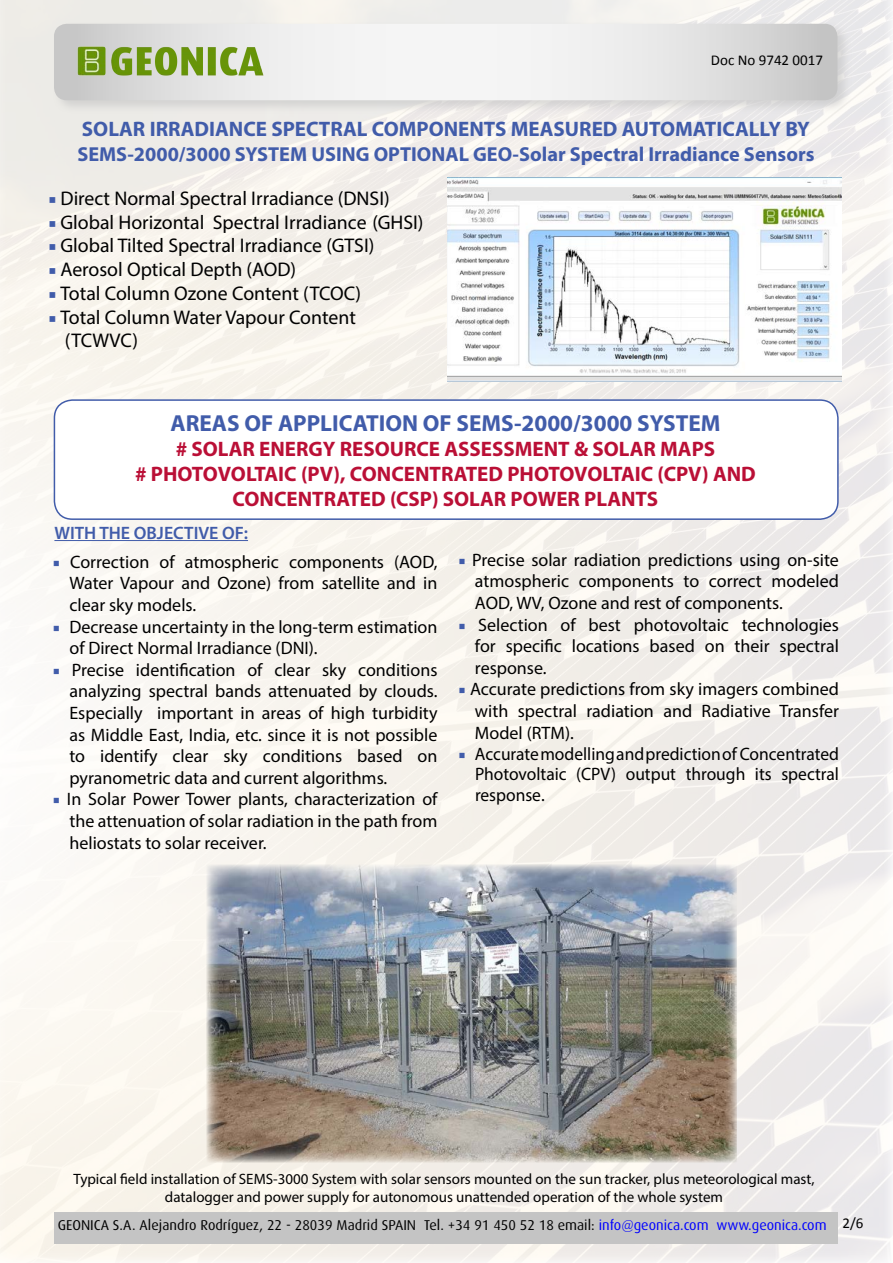
<style>
.page{position:relative;width:893px;height:1263px;background:#fff}
.page>*{position:absolute;margin:0;border:0;box-sizing:border-box;transform-origin:0 0}
.t1{font:700 23.25px "Myriad Pro";color:#415caa}
.t2{font:700 21px "Myriad Pro";color:#ba0f36}
.t3{font:700 21px "Myriad Pro";color:#415caa}
.t4{font:700 20.25px "Myriad Pro";color:#415caa}
.t5{font:19.8px/23.7px "Myriad Pro";color:#000}
.t6{font:18px/21.6px "Myriad Pro";color:#000;text-align:justify}
.t7{font:600 18px "Myriad Pro";color:#415caa}
.t8{font:15px/18px "Myriad Pro";color:#000;text-align:center}
.t9{font:15px "Calibri";color:#000}
.t10{font:14.25px "Dax";color:#000}
.s1{font-family:"Minion Pro";color:#415caa}
.s2{color:#00f}
.s3{font-family:"Calibri";font-size:15px}
</style>
<div class="page">
<img style="left:0;top:0;width:892px;height:1262px">
<div style="left:52px;top:21px;width:800px;height:93px;background:#c4c4c4;opacity:.62"></div>
<svg style="left:54px;top:24px;width:783px;height:76px"></svg>
<div style="left:54px;top:1212px;width:783px;height:31px;background:#c4c4c4"></div>
<img style="left:72px;top:43px;width:194px;height:36px">
<div style="left:54px;top:400px;width:784px;height:119px;background:#fff;border-radius:18px"></div>
<div style="left:54px;top:399px;width:785px;height:121px;border:2px solid #415caa;border-radius:18px"></div>
<img style="left:447px;top:178px;width:394px;height:204px">
<img style="left:207px;top:865px;width:530px;height:297px">
<hr style="left:54px;top:540px;width:194px;height:1px;background:#415caa">
<p class="t9" style="left:711px;top:51px;width:114px">Doc No 9742 0017</p>
<p class="t3" style="left:82px;top:115px;width:729px">SOLAR IRRADIANCE SPECTRAL COMPONENTS MEASURED AUTOMATICALLY BY</p>
<p class="t4" style="left:77px;top:140px;width:739px">SEMS-2000/3000 SYSTEM USING OPTIONAL GEO-Solar Spectral Irradiance Sensors</p>
<p class="t5" style="left:48px;top:186px;width:343px"><span class="s1">■</span> Direct Normal Spectral Irradiance (DNSI)</p>
<p class="t5" style="left:48px;top:210px;width:377px"><span class="s1">■</span> Global Horizontal Spectral Irradiance (GHSI)</p>
<p class="t5" style="left:48px;top:233px;width:327px"><span class="s1">■</span> Global Tilted Spectral Irradiance (GTSI)</p>
<p class="t5" style="left:48px;top:257px;width:249px"><span class="s1">■</span> Aerosol Optical Depth (AOD)</p>
<p class="t5" style="left:48px;top:281px;width:314px"><span class="s1">■</span> Total Column Ozone Content (TCOC)</p>
<p class="t5" style="left:65px;top:305px;width:292px;text-indent:-17px"><span class="s1">■</span> Total Column Water Vapour Content (TCWVC)</p>
<p class="t1" style="left:170px;top:407px;width:552px">AREAS OF APPLICATION OF SEMS-2000/3000 SYSTEM</p>
<p class="t2" style="left:176px;top:435px;width:541px"># SOLAR ENERGY RESOURCE ASSESSMENT &amp; SOLAR MAPS</p>
<p class="t2" style="left:135px;top:460px;width:622px"># PHOTOVOLTAIC (PV), CONCENTRATED PHOTOVOLTAIC (CPV) AND</p>
<p class="t2" style="left:233px;top:485px;width:427px">CONCENTRATED (CSP) SOLAR POWER PLANTS</p>
<p class="t7" style="left:54px;top:521px;width:195px">WITH THE OBJECTIVE OF:</p>
<p class="t6" style="left:69px;top:551px;width:369px;text-indent:-16px"><span class="s1">■</span> Correction of atmospheric components (AOD, Water Vapour and Ozone) from satellite and in clear sky models.</p>
<p class="t6" style="left:69px;top:615px;width:370px;text-indent:-17px"><span class="s1">■</span> Decrease uncertainty in the long-term estimation of Direct Normal Irradiance (DNI).</p>
<p class="t6" style="left:69px;top:659px;width:370px;text-indent:-17px"><span class="s1">■</span> Precise identification of clear sky conditions analyzing spectral bands attenuated by clouds.<br>Especially important in areas of high turbidity as Middle East, India, etc. since it is not possible to identify clear sky conditions based on pyranometric data and current algorithms.</p>
<p class="t6" style="left:69px;top:788px;width:370px;text-indent:-16px"><span class="s1">■</span> In Solar Power Tower plants, characterization of the attenuation of solar radiation in the path from heliostats to solar receiver.</p>
<p class="t6" style="left:475px;top:549px;width:365px;text-indent:-16px"><span class="s1">■</span> Precise solar radiation predictions using on-site atmospheric components to correct modeled AOD, WV, Ozone and rest of components.</p>
<p class="t6" style="left:475px;top:613px;width:365px;text-indent:-17px"><span class="s1">■</span> Selection of best photovoltaic technologies for specific locations based on their spectral response.</p>
<p class="t6" style="left:475px;top:678px;width:365px;text-indent:-17px"><span class="s1">■</span> Accurate predictions from sky imagers combined with spectral radiation and Radiative Transfer Model (RTM).</p>
<p class="t6" style="left:458px;top:744px;width:382px;line-height:19.5px;text-align:right"><span class="s1">■</span> Accurate modelling and prediction of Concentrated<br>Photovoltaic (CPV) output through its spectral</p>
<p class="t6" style="left:475px;top:784px;width:71px">response.</p>
<p class="t8" style="left:73px;top:1170px;width:743px">Typical field installation of SEMS-3000 System with solar sensors mounted on the sun tracker, plus meteorological mast, datalogger and power supply for autonomous unattended operation of the whole system</p>
<p class="t10" style="left:58px;top:1217px;width:807px">GEONICA S.A. Alejandro Rodríguez, 22 - 28039 Madrid SPAIN Tel. +34 91 450 52 18 email: <span class="s2">info@geonica.com www.geonica.com</span> <span class="s3">2/6</span></p>
</div>
